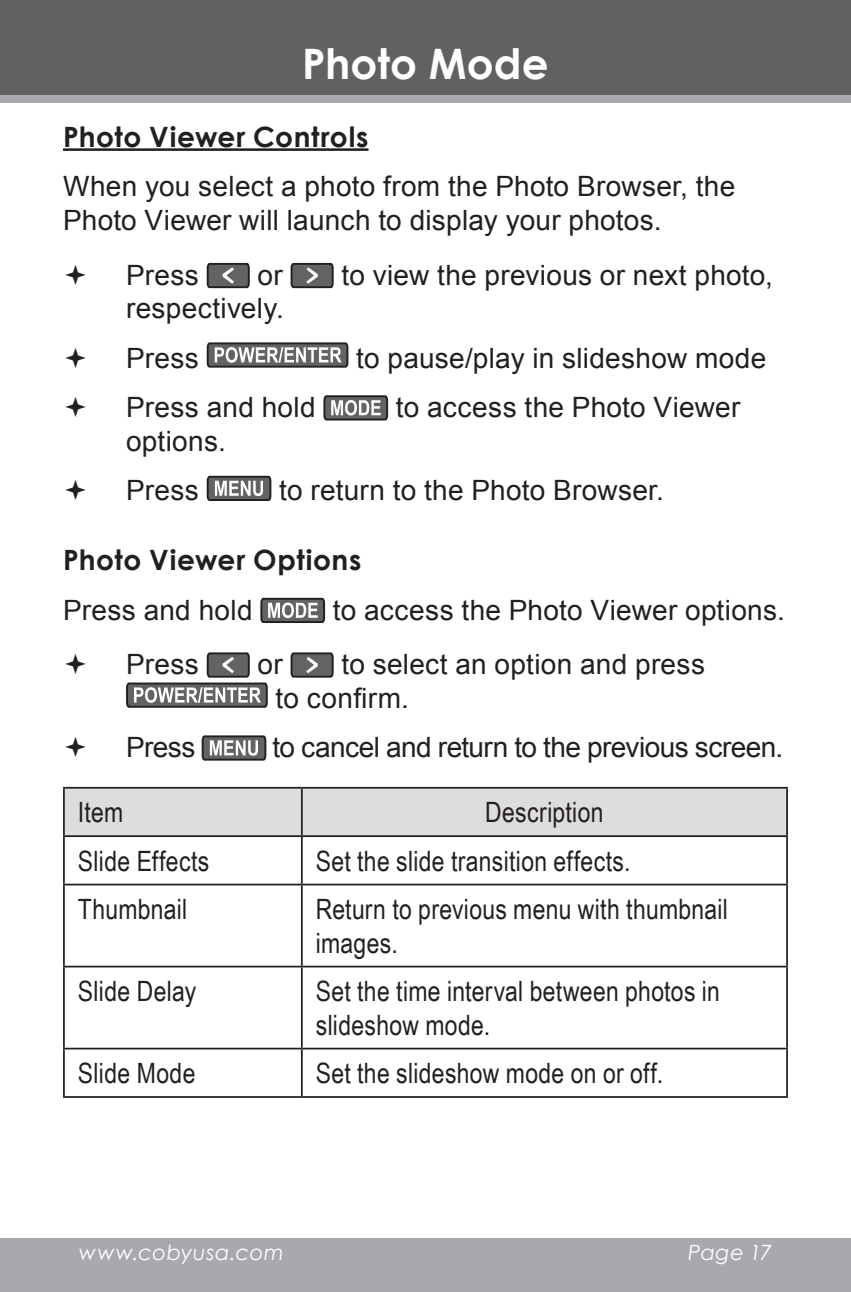
<style>
.page{position:relative;width:851px;height:1292px;background:#fff}
.page>*{position:absolute;margin:0;border:0;box-sizing:border-box;transform-origin:0 0}
.t1{font:700 42px "Century Gothic";letter-spacing:.005em;color:#fff}
.t2{font:28px/33.6px "Arial";letter-spacing:.01em;color:#231f20}
.t3{font:28px/33.6px "Arial Narrow";letter-spacing:.01em;color:#231f20}
.t4{font:700 28px "Century Gothic";letter-spacing:.025em;color:#231f20}
.t5{font:28px "Arial";letter-spacing:-.02em;color:#231f20}
.t6{font:italic 21px "Century Gothic";letter-spacing:.025em;color:#fff}
</style>
<div class="page">
<div style="left:0;top:1237px;width:850px;height:55px;background:#a8a9ad"></div>
<div style="left:0;top:94px;width:850px;height:9px;background:#a8a9ad"></div>
<div style="left:0;top:0;width:850px;height:94px;background:#5f6162"></div>
<hr style="left:63px;top:148px;width:305px;height:3px;background:#231f20">
<svg style="left:206px;top:262px;width:44px;height:27px"></svg>
<svg style="left:290px;top:262px;width:44px;height:27px"></svg>
<svg style="left:206px;top:342px;width:143px;height:26px"></svg>
<svg style="left:323px;top:395px;width:66px;height:26px"></svg>
<svg style="left:206px;top:475px;width:66px;height:26px"></svg>
<svg style="left:260px;top:597px;width:66px;height:26px"></svg>
<svg style="left:290px;top:652px;width:44px;height:26px"></svg>
<svg style="left:126px;top:652px;width:142px;height:56px"></svg>
<svg style="left:201px;top:735px;width:66px;height:26px"></svg>
<div style="left:65px;top:788px;width:721px;height:47px;background:#dedcdc"></div>
<hr style="left:63px;top:787px;width:239px;height:1px;background:#231f20">
<hr style="left:63px;top:788px;width:2px;height:47px;background:#231f20">
<hr style="left:302px;top:787px;width:486px;height:1px;background:#231f20">
<hr style="left:301px;top:788px;width:2px;height:47px;background:#231f20">
<hr style="left:786px;top:788px;width:2px;height:47px;background:#231f20">
<hr style="left:63px;top:835px;width:239px;height:2px;background:#231f20">
<hr style="left:63px;top:837px;width:2px;height:46px;background:#231f20">
<hr style="left:302px;top:835px;width:486px;height:2px;background:#231f20">
<hr style="left:301px;top:837px;width:2px;height:46px;background:#231f20">
<hr style="left:786px;top:837px;width:2px;height:46px;background:#231f20">
<hr style="left:63px;top:883px;width:239px;height:2px;background:#231f20">
<hr style="left:63px;top:885px;width:2px;height:80px;background:#231f20">
<hr style="left:302px;top:883px;width:486px;height:2px;background:#231f20">
<hr style="left:301px;top:885px;width:2px;height:80px;background:#231f20">
<hr style="left:786px;top:885px;width:2px;height:80px;background:#231f20">
<hr style="left:63px;top:965px;width:239px;height:2px;background:#231f20">
<hr style="left:63px;top:967px;width:2px;height:80px;background:#231f20">
<hr style="left:302px;top:965px;width:486px;height:2px;background:#231f20">
<hr style="left:301px;top:967px;width:2px;height:80px;background:#231f20">
<hr style="left:786px;top:967px;width:2px;height:80px;background:#231f20">
<hr style="left:63px;top:1047px;width:239px;height:2px;background:#231f20">
<hr style="left:63px;top:1049px;width:2px;height:47px;background:#231f20">
<hr style="left:302px;top:1047px;width:486px;height:2px;background:#231f20">
<hr style="left:301px;top:1049px;width:2px;height:47px;background:#231f20">
<hr style="left:786px;top:1049px;width:2px;height:47px;background:#231f20">
<hr style="left:63px;top:1096px;width:239px;height:1px;background:#231f20">
<hr style="left:302px;top:1096px;width:486px;height:1px;background:#231f20">
<h1 class="t1" style="left:302px;top:32px;width:248px">Photo Mode</h1>
<p class="t4" style="left:63px;top:116px;width:307px">Photo Viewer Controls</p>
<p class="t2" style="left:63px;top:170px;width:673px">When you select a photo from the Photo Browser, the<br>Photo Viewer will launch to display your photos.</p>
<p class="t2" style="left:126px;top:258px;width:74px">Press</p>
<p class="t2" style="left:257px;top:258px;width:27px">or</p>
<p class="t2" style="left:341px;top:258px;width:433px">to view the previous or next photo,</p>
<p class="t2" style="left:126px;top:284px;width:159px;line-height:49.4px">respectively.<br>Press</p>
<p class="t2" style="left:356px;top:341px;width:411px">to pause/play in slideshow mode</p>
<p class="t2" style="left:126px;top:391px;width:191px">Press and hold</p>
<p class="t2" style="left:396px;top:391px;width:346px">to access the Photo Viewer</p>
<p class="t2" style="left:126px;top:416px;width:101px;line-height:49.4px">options.<br>Press</p>
<p class="t2" style="left:279px;top:473px;width:386px">to return to the Photo Browser.</p>
<p class="t4" style="left:63px;top:539px;width:300px">Photo Viewer Options</p>
<p class="t2" style="left:63px;top:593px;width:191px">Press and hold</p>
<p class="t2" style="left:333px;top:593px;width:453px">to access the Photo Viewer options.</p>
<p class="t2" style="left:126px;top:648px;width:74px">Press</p>
<p class="t2" style="left:257px;top:648px;width:27px">or</p>
<p class="t2" style="left:275px;top:648px;width:431px;text-indent:66px">to select an option and press to confirm.</p>
<p class="t2" style="left:126px;top:731px;width:71px">Press</p>
<p class="t5" style="left:272px;top:729px;width:512px">to cancel and return to the previous screen.</p>
<p class="t3" style="left:78px;top:794px;width:47px">Item</p>
<p class="t3" style="left:485px;top:794px;width:120px">Description</p>
<p class="t3" style="left:78px;top:843px;width:133px">Slide Effects</p>
<p class="t3" style="left:316px;top:843px;width:316px">Set the slide transition effects.</p>
<p class="t3" style="left:78px;top:891px;width:111px">Thumbnail</p>
<p class="t3" style="left:316px;top:891px;width:413px">Return to previous menu with thumbnail images.</p>
<p class="t3" style="left:78px;top:973px;width:120px">Slide Delay</p>
<p class="t3" style="left:316px;top:973px;width:405px">Set the time interval between photos in slideshow mode.</p>
<p class="t3" style="left:78px;top:1055px;width:119px">Slide Mode</p>
<p class="t3" style="left:316px;top:1055px;width:349px">Set the slideshow mode on or off.</p>
<p class="t6" style="left:79px;top:1238px;width:207px">www.cobyusa.com</p>
<p class="t6" style="left:688px;top:1238px;width:85px">Page 17</p>
</div>
